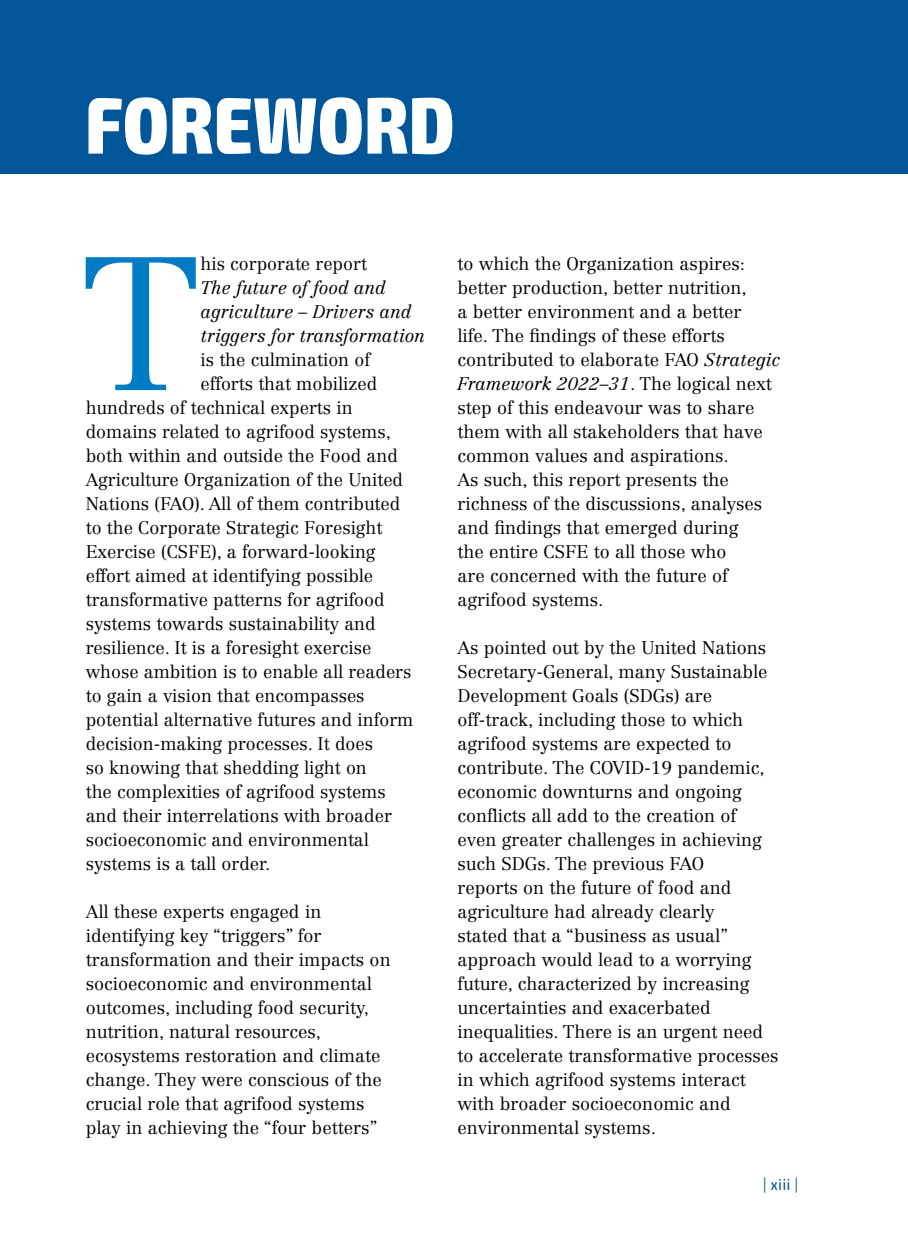
<style>
.page{position:relative;width:908px;height:1248px;background:#fff}
.page>*{position:absolute;margin:0;border:0;box-sizing:border-box;transform-origin:0 0}
.t1{font:300 186.6px "Centennial LT Std";color:#007bc4}
.t2{font:800 condensed 80px "Exo 2";letter-spacing:.01em;color:#fff}
.t3{font:300 18px/24px "Centennial LT Std";color:#000}
.t4{font:italic 300 18px/24px "Centennial LT Std";color:#000}
.t5{font:condensed 16px "Exo 2";color:#005698}
.s1{font-style:italic}
</style>
<div class="page">
<div style="left:0;top:0;width:907px;height:174px;background:#005698"></div>
<h2 class="t2" style="left:85px;top:77px;width:370px">FOREWORD</h2>
<h1 class="t1" style="left:81px;top:213px;width:121px">T</h1>
<p class="t3" style="left:200px;top:252px;width:168px">his corporate report</p>
<p class="t4" style="left:200px;top:275px;width:226px">The future of food and agriculture – Drivers and triggers for transformation</p>
<p class="t3" style="left:200px;top:348px;width:171px">is the culmination of</p>
<p class="t3" style="left:200px;top:372px;width:178px">efforts that mobilized</p>
<p class="t3" style="left:86px;top:396px;width:268px">hundreds of technical experts in</p>
<p class="t3" style="left:86px;top:420px;width:306px">domains related to agrifood systems,</p>
<p class="t3" style="left:86px;top:444px;width:313px">both within and outside the Food and</p>
<p class="t3" style="left:86px;top:468px;width:319px">Agriculture Organization of the United</p>
<p class="t3" style="left:86px;top:492px;width:316px">Nations (FAO). All of them contributed</p>
<p class="t3" style="left:86px;top:516px;width:298px">to the Corporate Strategic Foresight</p>
<p class="t3" style="left:86px;top:540px;width:291px">Exercise (CSFE), a forward-looking</p>
<p class="t3" style="left:86px;top:564px;width:289px">effort aimed at identifying possible</p>
<p class="t3" style="left:86px;top:588px;width:300px">transformative patterns for agrifood</p>
<p class="t3" style="left:86px;top:612px;width:291px">systems towards sustainability and</p>
<p class="t3" style="left:86px;top:635px;width:287px">resilience. It is a foresight exercise</p>
<p class="t3" style="left:86px;top:659px;width:327px">whose ambition is to enable all readers</p>
<p class="t3" style="left:86px;top:683px;width:280px">to gain a vision that encompasses</p>
<p class="t3" style="left:86px;top:707px;width:329px">potential alternative futures and inform</p>
<p class="t3" style="left:86px;top:731px;width:288px">decision-making processes. It does</p>
<p class="t3" style="left:86px;top:755px;width:282px">so knowing that shedding light on</p>
<p class="t3" style="left:86px;top:779px;width:301px">the complexities of agrifood systems</p>
<p class="t3" style="left:86px;top:803px;width:307px">and their interrelations with broader</p>
<p class="t3" style="left:86px;top:827px;width:284px">socioeconomic and environmental</p>
<p class="t3" style="left:86px;top:851px;width:186px">systems is a tall order.</p>
<p class="t3" style="left:86px;top:900px;width:306px">All these experts engaged in identifying key “triggers” for transformation and their impacts on socioeconomic and environmental outcomes, including food security, nutrition, natural resources, ecosystems restoration and climate change. They were conscious of the crucial role that agrifood systems play in achieving the “four betters”</p>
<p class="t3" style="left:457px;top:252px;width:324px">to which the Organization aspires: better production, better nutrition,<br>a better environment and a better<br>life. The findings of these efforts contributed to elaborate FAO <span class="s1">Strategic Framework 2022–31</span>. The logical next step of this endeavour was to share them with all stakeholders that have common values and aspirations.<br>As such, this report presents the richness of the discussions, analyses and findings that emerged during<br>the entire CSFE to all those who<br>are concerned with the future of agrifood systems.</p>
<p class="t3" style="left:457px;top:635px;width:322px">As pointed out by the United Nations Secretary-General, many Sustainable Development Goals (SDGs) are off-track, including those to which agrifood systems are expected to contribute. The COVID-19 pandemic, economic downturns and ongoing conflicts all add to the creation of even greater challenges in achieving such SDGs. The previous FAO<br>reports on the future of food and agriculture had already clearly<br>stated that a “business as usual” approach would lead to a worrying future, characterized by increasing uncertainties and exacerbated inequalities. There is an urgent need to accelerate transformative processes in which agrifood systems interact with broader socioeconomic and environmental systems.</p>
<p class="t5" style="left:762px;top:1174px;width:36px">| xiii |</p>
</div>
